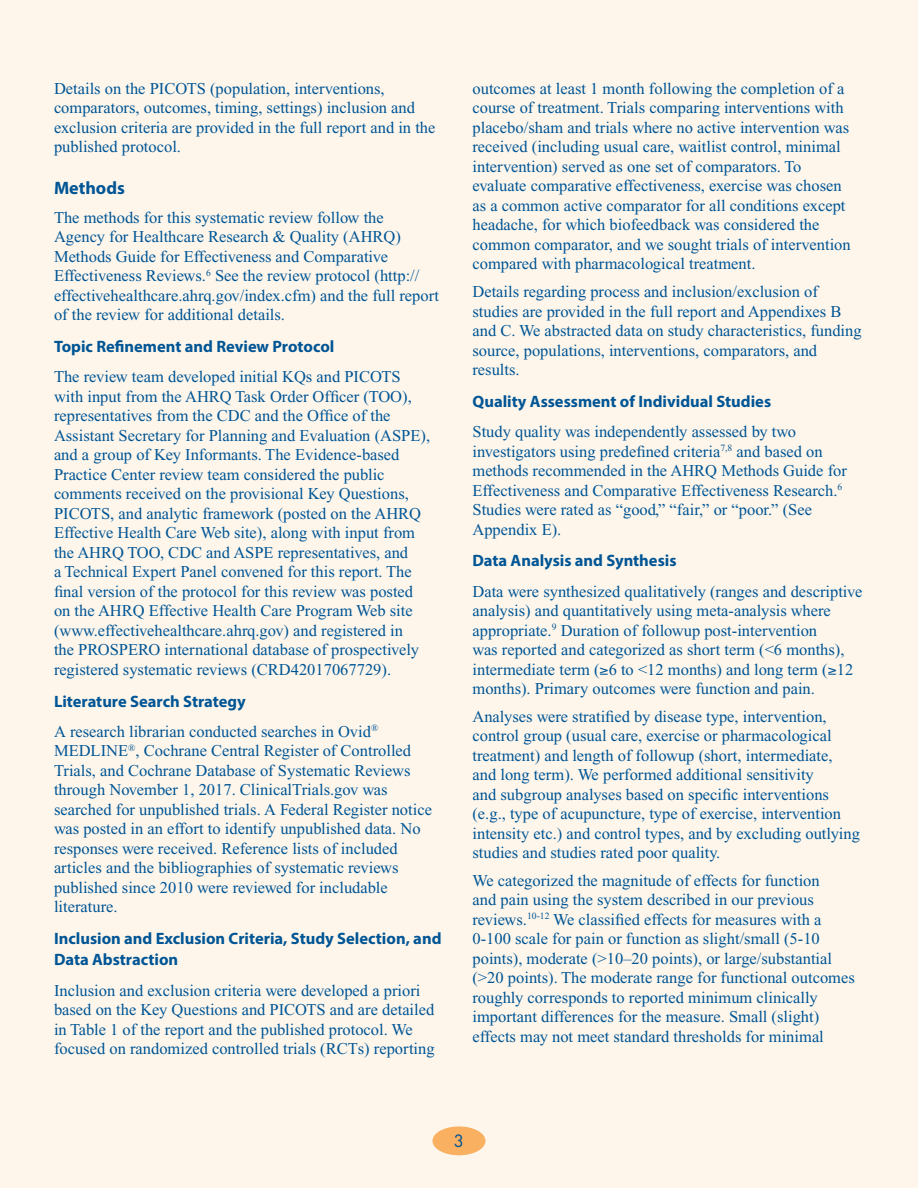
<style>
.page{position:relative;width:918px;height:1188px;background:#fef6eb}
.page>*{position:absolute;margin:0;border:0;box-sizing:border-box;transform-origin:0 0}
.Head_Level_1{font:700 18px "Myriad Pro";color:#005595}
.Text{font:16.5px/19.5px "Times New Roman";color:#005595}
.Head_Level_2{font:700 16.5px/21px "Myriad Pro";color:#005595}
.t1{font:16.5px "Futura";color:#005595}
</style>
<div class="page">
<div style="left:432px;top:1126px;width:54px;height:29px;background:#fab061;border-radius:50%"></div>
<p class="Text" style="left:54px;top:79px;width:383px">Details on the PICOTS (population, interventions, comparators, outcomes, timing, settings) inclusion and exclusion criteria are provided in the full report and in the published protocol.</p>
<p class="Head_Level_1" style="left:54px;top:176px;width:72px">Methods</p>
<p class="Text" style="left:54px;top:208px;width:387px">The methods for this systematic review follow the<br>Agency for Healthcare Research &amp; Quality (AHRQ)<br>Methods Guide for Effectiveness and Comparative Effectiveness Reviews.<sup>6</sup> See the review protocol (http:// effectivehealthcare.ahrq.gov/index.cfm) and the full report of the review for additional details.</p>
<p class="Head_Level_2" style="left:54px;top:335px;width:282px">Topic Refinement and Review Protocol</p>
<p class="Text" style="left:54px;top:367px;width:378px">The review team developed initial KQs and PICOTS with input from the AHRQ Task Order Officer (TOO), representatives from the CDC and the Office of the Assistant Secretary for Planning and Evaluation (ASPE), and a group of Key Informants. The Evidence-based Practice Center review team considered the public comments received on the provisional Key Questions, PICOTS, and analytic framework (posted on the AHRQ Effective Health Care Web site), along with input from the AHRQ TOO, CDC and ASPE representatives, and<br>a Technical Expert Panel convened for this report. The final version of the protocol for this review was posted on the AHRQ Effective Health Care Program Web site (www.effectivehealthcare.ahrq.gov) and registered in<br>the PROSPERO international database of prospectively registered systematic reviews (CRD42017067729).</p>
<p class="Head_Level_2" style="left:54px;top:690px;width:193px">Literature Search Strategy</p>
<p class="Text" style="left:54px;top:722px;width:380px">A research librarian conducted searches in Ovid<sup>® </sup>MEDLINE<sup>®</sup>, Cochrane Central Register of Controlled Trials, and Cochrane Database of Systematic Reviews through November 1, 2017. ClinicalTrials.gov was searched for unpublished trials. A Federal Register notice was posted in an effort to identify unpublished data. No responses were received. Reference lists of included articles and the bibliographies of systematic reviews published since 2010 were reviewed for includable literature.</p>
<p class="Head_Level_2" style="left:54px;top:928px;width:389px">Inclusion and Exclusion Criteria, Study Selection, and<br>Data Abstraction</p>
<p class="Text" style="left:54px;top:980px;width:382px">Inclusion and exclusion criteria were developed a priori based on the Key Questions and PICOTS and are detailed in Table 1 of the report and the published protocol. We focused on randomized controlled trials (RCTs) reporting</p>
<p class="Text" style="left:472px;top:79px;width:380px">outcomes at least 1 month following the completion of a course of treatment. Trials comparing interventions with placebo/sham and trials where no active intervention was received (including usual care, waitlist control, minimal intervention) served as one set of comparators. To evaluate comparative effectiveness, exercise was chosen as a common active comparator for all conditions except headache, for which biofeedback was considered the common comparator, and we sought trials of intervention compared with pharmacological treatment.</p>
<p class="Text" style="left:472px;top:282px;width:391px">Details regarding process and inclusion/exclusion of studies are provided in the full report and Appendixes B and C. We abstracted data on study characteristics, funding source, populations, interventions, comparators, and results.</p>
<p class="Head_Level_2" style="left:472px;top:390px;width:300px">Quality Assessment of Individual Studies</p>
<p class="Text" style="left:472px;top:422px;width:376px">Study quality was independently assessed by two investigators using predefined criteria<sup>7,8</sup> and based on methods recommended in the AHRQ Methods Guide for Effectiveness and Comparative Effectiveness Research.<sup>6<br></sup>Studies were rated as “good,” “fair,” or “poor.” (See Appendix E).</p>
<p class="Head_Level_2" style="left:472px;top:550px;width:206px">Data Analysis and Synthesis</p>
<p class="Text" style="left:472px;top:582px;width:391px">Data were synthesized qualitatively (ranges and descriptive analysis) and quantitatively using meta-analysis where appropriate.<sup>9</sup> Duration of followup post-intervention<br>was reported and categorized as short term (&lt;6 months), intermediate term (≥6 to &lt;12 months) and long term (≥12 months). Primary outcomes were function and pain.</p>
<p class="Text" style="left:472px;top:707px;width:389px">Analyses were stratified by disease type, intervention, control group (usual care, exercise or pharmacological treatment) and length of followup (short, intermediate, and long term). We performed additional sensitivity<br>and subgroup analyses based on specific interventions (e.g., type of acupuncture, type of exercise, intervention intensity etc.) and control types, and by excluding outlying studies and studies rated poor quality.</p>
<p class="Text" style="left:472px;top:871px;width:384px">We categorized the magnitude of effects for function<br>and pain using the system described in our previous reviews.<sup>10-12</sup> We classified effects for measures with a 0-100 scale for pain or function as slight/small (5-10 points), moderate (&gt;10–20 points), or large/substantial (&gt;20 points). The moderate range for functional outcomes roughly corresponds to reported minimum clinically important differences for the measure. Small (slight) effects may not meet standard thresholds for minimal</p>
<p class="t1" style="left:454px;top:1130px;width:12px">3</p>
</div>
